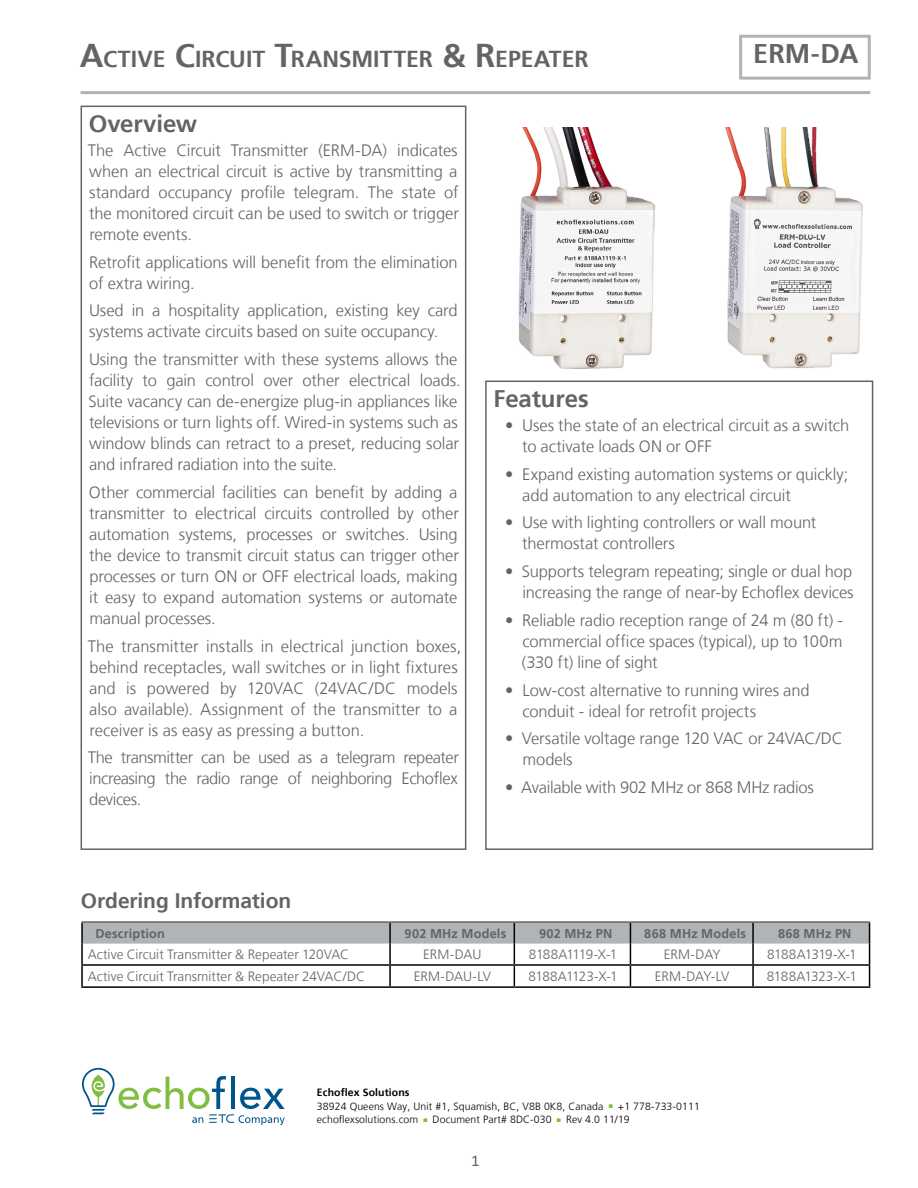
<style>
.page{position:relative;width:918px;height:1188px;background:#fff}
.page>*{position:absolute;margin:0;border:0;box-sizing:border-box;transform-origin:0 0}
.t1{font:700 27px "Frutiger LT Std";color:#636466}
.t2{font:700 24px "Frutiger LT Std";letter-spacing:-.005em;color:#636466}
.t3{font:700 23.1px "Frutiger LT Std";color:#636466}
.t4{font:700 21px "Frutiger LT Std";letter-spacing:-.005em;color:#636466}
.t5{font:16.65px "Calibri";color:#636466}
.t6{font:300 16.5px/21px "Frutiger LT";letter-spacing:-.005em;color:#636466}
.t7{font:300 13.5px "Frutiger LT";letter-spacing:-.005em;color:#636466}
.t8{font:300 13.5px "Frutiger LT";letter-spacing:-.045em;color:#636466}
.t9{font:300 13.5px "Frutiger LT";letter-spacing:-.04em;color:#636466}
.t10{font:300 13.5px "Frutiger LT";letter-spacing:-.035em;color:#636466}
.t11{font:300 13.5px "Frutiger LT";letter-spacing:-.025em;color:#636466}
.t12{font:700 12.75px "Frutiger LT";letter-spacing:.015em;color:#636466}
.t13{font:300 10.5px/13.5px "Frutiger LT";letter-spacing:.01em;color:#000}
.t14{font:700 10.5px "Frutiger LT Std";letter-spacing:.01em;color:#000}
.s1{font-size:33px}
.s2{color:#81bd41}
</style>
<div class="page">
<img style="left:518px;top:127px;width:136px;height:242px">
<hr style="left:81px;top:91px;width:789px;height:3px;background:#b1b4b6">
<div style="left:739px;top:35px;width:132px;height:45px;border:3px solid #b1b4b6"></div>
<hr style="left:81px;top:923px;width:2px;height:21px;background:#000">
<hr style="left:81px;top:944px;width:2px;height:20px;background:#000">
<hr style="left:81px;top:964px;width:309px;height:2px;background:#000">
<hr style="left:81px;top:966px;width:2px;height:20px;background:#000">
<svg style="left:82px;top:923px;width:788px;height:63px"></svg>
<hr style="left:81px;top:986px;width:309px;height:2px;background:#000">
<hr style="left:390px;top:986px;width:124px;height:2px;background:#000">
<hr style="left:514px;top:986px;width:116px;height:2px;background:#000">
<hr style="left:630px;top:986px;width:123px;height:2px;background:#000">
<hr style="left:753px;top:986px;width:117px;height:2px;background:#000">
<hr style="left:81px;top:921px;width:309px;height:2px;background:#636466">
<hr style="left:390px;top:921px;width:124px;height:2px;background:#636466">
<hr style="left:514px;top:921px;width:116px;height:2px;background:#636466">
<hr style="left:630px;top:921px;width:123px;height:2px;background:#636466">
<hr style="left:753px;top:921px;width:117px;height:2px;background:#636466">
<div style="left:81px;top:106px;width:385px;height:744px;border:2px solid #636466"></div>
<div style="left:485px;top:381px;width:388px;height:469px;border:2px solid #636466"></div>
<img style="left:725px;top:127px;width:138px;height:242px">
<svg style="left:82px;top:1068px;width:203px;height:56px"></svg>
<h3 class="t3" style="left:80px;top:45px;width:510px"><span class="s1">A</span>CTIVE <span class="s1">C</span>IRCUIT <span class="s1">T</span>RANSMITTER <span class="s1">&amp; R</span>EPEATER</h3>
<h1 class="t1" style="left:753px;top:38px;width:19px">ERM</h1>
<h1 class="t1" style="left:811px;top:38px;width:49px">-DA</h1>
<h2 class="t2" style="left:89px;top:109px;width:110px">Overview</h2>
<p class="t6" style="left:88px;top:140px;width:373px;text-align:justify">The Active Circuit Transmitter (ERM-DA) indicates when an electrical circuit is active by transmitting a standard occupancy profile telegram. The state of the monitored circuit can be used to switch or trigger remote events.</p>
<p class="t6" style="left:89px;top:252px;width:370px">Retrofit applications will benefit from the elimination of extra wiring.</p>
<p class="t6" style="left:89px;top:300px;width:370px">Used in a hospitality application, existing key card systems activate circuits based on suite occupancy.</p>
<p class="t6" style="left:89px;top:349px;width:374px">Using the transmitter with these systems allows the facility to gain control over other electrical loads.<br>Suite vacancy can de-energize plug-in appliances like televisions or turn lights off. Wired-in systems such as window blinds can retract to a preset, reducing solar and infrared radiation into the suite.</p>
<p class="t6" style="left:89px;top:482px;width:372px;text-align:justify">Other commercial facilities can benefit by adding a transmitter to electrical circuits controlled by other automation systems, processes or switches. Using the device to transmit circuit status can trigger other processes or turn ON or OFF electrical loads, making it easy to expand automation systems or automate manual processes.</p>
<p class="t6" style="left:88px;top:636px;width:375px">The transmitter installs in electrical junction boxes, behind receptacles, wall switches or in light fixtures and is powered by 120VAC (24VAC/DC models also available). Assignment of the transmitter to a receiver is as easy as pressing a button.</p>
<p class="t6" style="left:88px;top:747px;width:373px;text-align:justify">The transmitter can be used as a telegram repeater increasing the radio range of neighboring Echoflex devices.</p>
<p class="t4" style="left:81px;top:888px;width:212px">Ordering Information</p>
<h2 class="t2" style="left:493px;top:384px;width:97px">Features</h2>
<p class="t6" style="left:522px;top:415px;width:329px;text-indent:-17px">• Uses the state of an electrical circuit as a switch to activate loads ON or OFF</p>
<p class="t6" style="left:522px;top:464px;width:328px;text-indent:-17px">• Expand existing automation systems or quickly; add automation to any electrical circuit</p>
<p class="t6" style="left:522px;top:512px;width:296px;text-indent:-17px">• Use with lighting controllers or wall mount thermostat controllers</p>
<p class="t6" style="left:505px;top:561px;width:350px;text-align:right">• Supports telegram repeating; single or dual hop increasing the range of near-by Echoflex devices</p>
<p class="t6" style="left:522px;top:610px;width:323px;text-align:justify;text-indent:-17px">• Reliable radio reception range of 24 m (80 ft) - commercial office spaces (typical), up to 100m (330 ft) line of sight</p>
<p class="t6" style="left:522px;top:680px;width:289px;text-indent:-17px">• Low-cost alternative to running wires and conduit - ideal for retrofit projects</p>
<p class="t6" style="left:522px;top:728px;width:322px;text-indent:-17px">• Versatile voltage range 120 VAC or 24VAC/DC models</p>
<p class="t6" style="left:505px;top:777px;width:310px">• Available with 902 MHz or 868 MHz radios</p>
<p class="t12" style="left:95px;top:926px;width:71px">Description</p>
<p class="t12" style="left:405px;top:926px;width:103px">902 MHz Models</p>
<p class="t12" style="left:539px;top:926px;width:75px">902 MHz PN</p>
<p class="t12" style="left:644px;top:926px;width:103px">868 MHz Models</p>
<p class="t12" style="left:778px;top:926px;width:75px">868 MHz PN</p>
<p class="t7" style="left:88px;top:947px;width:263px">Active Circuit Transmitter &amp; Repeater 120VAC</p>
<p class="t7" style="left:423px;top:947px;width:60px">ERM-DAU</p>
<p class="t8" style="left:529px;top:947px;width:90px">8188A1119-X-1</p>
<p class="t7" style="left:664px;top:947px;width:58px">ERM-DAY</p>
<p class="t9" style="left:767px;top:947px;width:91px">8188A1319-X-1</p>
<p class="t7" style="left:88px;top:969px;width:279px">Active Circuit Transmitter &amp; Repeater 24VAC/DC</p>
<p class="t7" style="left:414px;top:969px;width:79px">ERM-DAU-LV</p>
<p class="t10" style="left:528px;top:969px;width:91px">8188A1123-X-1</p>
<p class="t7" style="left:655px;top:969px;width:76px">ERM-DAY-LV</p>
<p class="t11" style="left:767px;top:969px;width:92px">8188A1323-X-1</p>
<p class="t14" style="left:317px;top:1086px;width:94px">Echoflex Solutions</p>
<p class="t13" style="left:317px;top:1099px;width:384px">38924 Queens Way, Unit #1, Squamish, BC, V8B 0K8, Canada <span class="s2">■</span> +1 778-733-0111 echoflexsolutions.com <span class="s2">■</span> Document Part# 8DC-030 <span class="s2">■</span> Rev 4.0 11/19</p>
<p class="t5" style="left:471px;top:1149px;width:10px">1</p>
</div>
